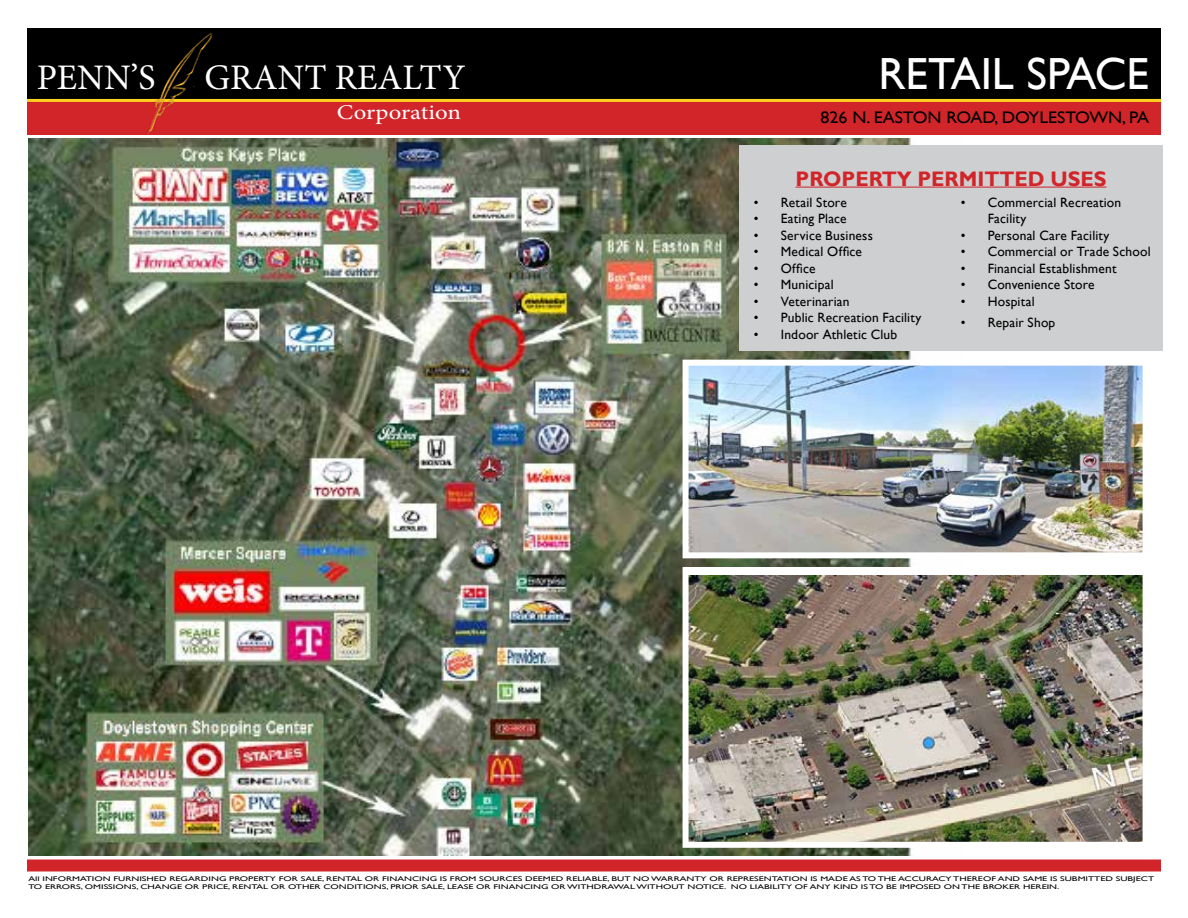
<style>
.page{position:relative;width:1188px;height:918px;background:#fff}
.page>*{position:absolute;margin:0;border:0;box-sizing:border-box;transform-origin:0 0}
.t1{font:45px "Gill Sans";color:#fff}
.t2{font:36px "Minion Pro";color:#fff}
.t3{font:700 21px "Gill Sans";color:#d2252a}
.t4{font:21px "Minion Pro";color:#fff;scale:1.18 1}
.t5{font:16.8px "Gill Sans";color:#000;scale:1.08 1}
.t6{font:13.5px/16.5px "Gill Sans";letter-spacing:.01em;color:#000}
.t7{font:6.75px/8.1px "Gill Sans";color:#000;scale:1.5 1}
</style>
<div class="page">
<div style="left:27px;top:28px;width:1134px;height:72px;background:#000"></div>
<div style="left:27px;top:101px;width:1134px;height:33px;background:#d2252a"></div>
<hr style="left:27px;top:99px;width:1134px;height:3px;background:#ffd01f">
<img style="left:140px;top:33px;width:76px;height:101px">
<div style="left:27px;top:860px;width:1134px;height:12px;background:#d2252a"></div>
<img style="left:28px;top:138px;width:936px;height:718px">
<img style="left:690px;top:367px;width:452px;height:184px">
<div style="left:683px;top:360px;width:466px;height:198px;border:6px solid #fff"></div>
<img style="left:690px;top:576px;width:452px;height:265px">
<div style="left:683px;top:567px;width:466px;height:281px;border:6px solid #fff"></div>
<div style="left:739px;top:146px;width:424px;height:205px;background:#cdcfd0"></div>
<hr style="left:796px;top:187px;width:311px;height:1px;background:#d2252a">
<h2 class="t2" style="left:37px;top:53px;width:120px">PENN’S</h2>
<h2 class="t2" style="left:204px;top:53px;width:263px">GRANT REALTY</h2>
<h3 class="t4" style="left:337px;top:98px;width:107px">Corporation</h3>
<h1 class="t1" style="left:878px;top:48px;width:272px">RETAIL SPACE</h1>
<h3 class="t5" style="left:821px;top:108px;width:306px">826 N. EASTON ROAD, DOYLESTOWN, PA</h3>
<h3 class="t3" style="left:796px;top:166px;width:313px">PROPERTY PERMITTED USES</h3>
<h3 class="t6" style="left:754px;top:194px;width:95px">• Retail Store</h3>
<h3 class="t6" style="left:754px;top:211px;width:94px">• Eating Place</h3>
<h3 class="t6" style="left:754px;top:227px;width:121px">• Service Business</h3>
<h3 class="t6" style="left:754px;top:244px;width:110px">• Medical Office</h3>
<h3 class="t6" style="left:754px;top:260px;width:63px">• Office</h3>
<h3 class="t6" style="left:754px;top:277px;width:81px">• Municipal</h3>
<h3 class="t6" style="left:754px;top:293px;width:97px">• Veterinarian</h3>
<h3 class="t6" style="left:754px;top:310px;width:169px">• Public Recreation Facility</h3>
<h3 class="t6" style="left:754px;top:326px;width:145px">• Indoor Athletic Club</h3>
<h3 class="t6" style="left:988px;top:194px;width:135px;text-indent:-27px">• Commercial Recreation<br>Facility</h3>
<h3 class="t6" style="left:961px;top:227px;width:150px">• Personal Care Facility</h3>
<h3 class="t6" style="left:961px;top:244px;width:191px">• Commercial or Trade School</h3>
<h3 class="t6" style="left:961px;top:260px;width:158px">• Financial Establishment</h3>
<h3 class="t6" style="left:961px;top:277px;width:135px">• Convenience Store</h3>
<h3 class="t6" style="left:961px;top:293px;width:75px">• Hospital</h3>
<h3 class="t6" style="left:961px;top:314px;width:96px">• Repair Shop</h3>
<p class="t7" style="left:28px;top:874px;width:752px">All INFORMATION FURNISHED REGARDING PROPERTY FOR SALE, RENTAL OR FINANCING IS FROM SOURCES DEEMED RELIABLE, BUT NO WARRANTY OR REPRESENTATION IS MADE AS TO THE ACCURACY THEREOF AND SAME IS SUBMITTED SUBJECT<br>TO ERRORS, OMISSIONS, CHANGE OR PRICE, RENTAL OR OTHER CONDITIONS, PRIOR SALE, LEASE OR FINANCING OR WITHDRAWAL WITHOUT NOTICE. NO LIABILITY OF ANY KIND IS TO BE IMPOSED ON THE BROKER HEREIN.</p>
</div>
